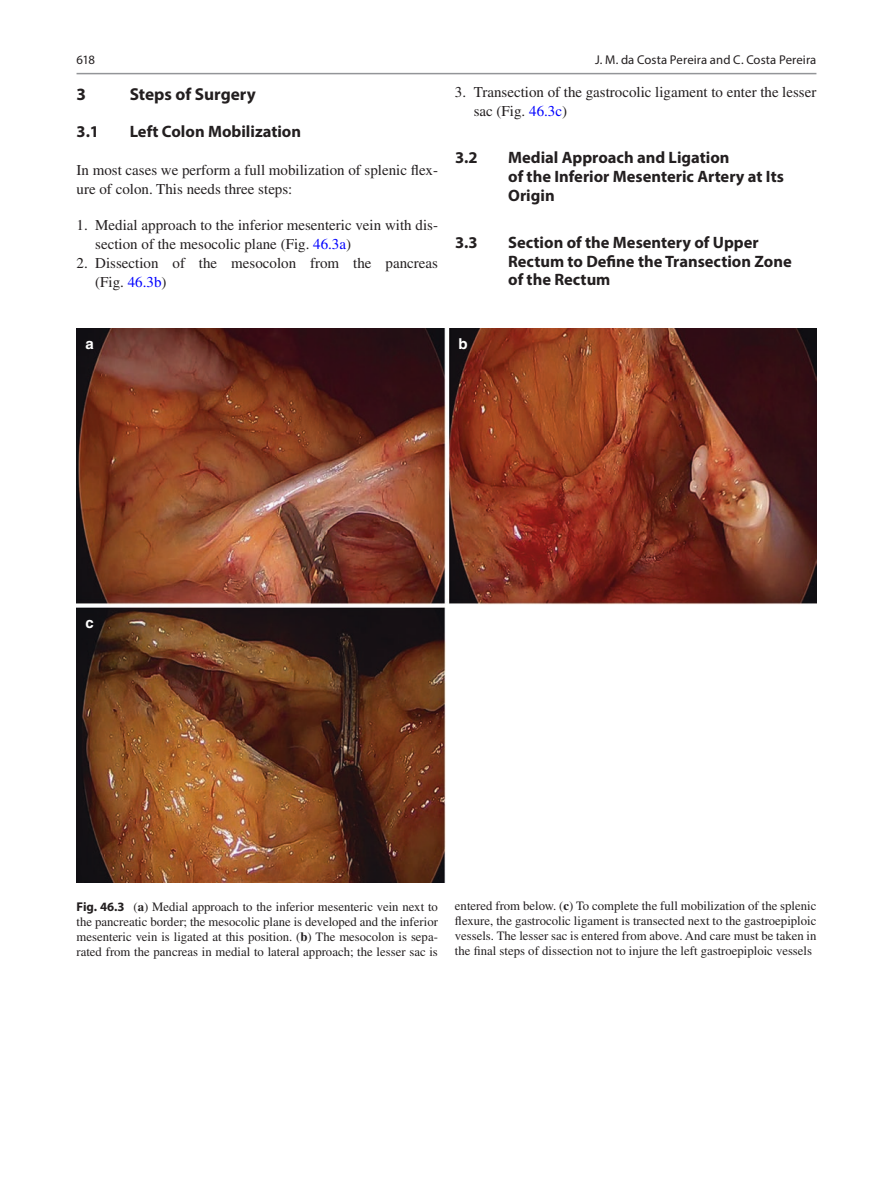
<style>
.page{position:relative;width:893px;height:1187px;background:#fff}
.page>*{position:absolute;margin:0;border:0;box-sizing:border-box;transform-origin:0 0}
.t1{font:700 17.25px "Myriad Pro";color:#231f20}
.t2{font:700 16.5px/18.8px "Myriad Pro";color:#231f20}
.t3{font:15px/18.8px "Times LT Std";color:#231f20}
.t4{font:700 15px "Helvetica";color:#fff}
.t5{font:12.75px/15px "Times LT Std";color:#231f20;text-align:justify}
.t6{font:12.75px "Myriad Pro Regular 2";letter-spacing:.005em;color:#231f20}
.t7{font:12.75px "Myriad Pro";color:#231f20}
.s1{color:#00f}
.s2{font-family:"Myriad Pro";font-weight:700}
.s3{font-weight:700}
</style>
<div class="page">
<img style="left:77px;top:328px;width:739px;height:554px">
<hr style="left:77px;top:73px;width:739px;height:1px;background:#939598">
<p class="t7" style="left:77px;top:52px;width:20px">618</p>
<h1 class="t1" style="left:77px;top:83px;width:11px">3</h1>
<h1 class="t1" style="left:130px;top:83px;width:128px">Steps of Surgery</h1>
<p class="t2" style="left:77px;top:122px;width:24px">3.1</p>
<p class="t2" style="left:130px;top:122px;width:173px">Left Colon Mobilization</p>
<p class="t3" style="left:77px;top:160px;width:363px">In most cases we perform a full mobilization of splenic flex&shy;ure of colon. This needs three steps:</p>
<p class="t3" style="left:95px;top:216px;width:344px;text-indent:-19px">1. Medial approach to the inferior mesenteric vein with dis&shy;section of the mesocolic plane (Fig. <span class="s1">46.3a</span>)</p>
<p class="t3" style="left:95px;top:253px;width:344px;text-indent:-19px">2. Dissection of the mesocolon from the pancreas (Fig. <span class="s1">46.3b</span>)</p>
<p class="t6" style="left:595px;top:52px;width:223px">J. M. da Costa Pereira and C. Costa Pereira</p>
<p class="t3" style="left:474px;top:83px;width:344px;text-indent:-19px">3. Transection of the gastrocolic ligament to enter the lesser sac (Fig. <span class="s1">46.3c</span>)</p>
<p class="t2" style="left:455px;top:148px;width:24px">3.2</p>
<p class="t2" style="left:508px;top:148px;width:277px">Medial Approach and Ligation<br>of the Inferior Mesenteric Artery at Its<br>Origin</p>
<p class="t2" style="left:455px;top:232px;width:24px">3.3</p>
<p class="t2" style="left:508px;top:232px;width:285px">Section of the Mesentery of Upper<br>Rectum to Define the Transection Zone of the Rectum</p>
<p class="t4" style="left:85px;top:335px;width:10px">a</p>
<p class="t4" style="left:459px;top:335px;width:11px">b</p>
<p class="t4" style="left:85px;top:613px;width:10px">c</p>
<p class="t5" style="left:77px;top:899px;width:363px"><span class="s2">Fig. 46.3</span> (<span class="s3">a</span>) Medial approach to the inferior mesenteric vein next to the pancreatic border; the mesocolic plane is developed and the inferior mesenteric vein is ligated at this position. (<span class="s3">b</span>) The mesocolon is sepa&shy;rated from the pancreas in medial to lateral approach; the lesser sac is</p>
<p class="t5" style="left:455px;top:898px;width:363px">entered from below. (<span class="s3">c</span>) To complete the full mobilization of the splenic flexure, the gastrocolic ligament is transected next to the gastroepiploic vessels. The lesser sac is entered from above. And care must be taken in the final steps of dissection not to injure the left gastroepiploic vessels</p>
</div>
